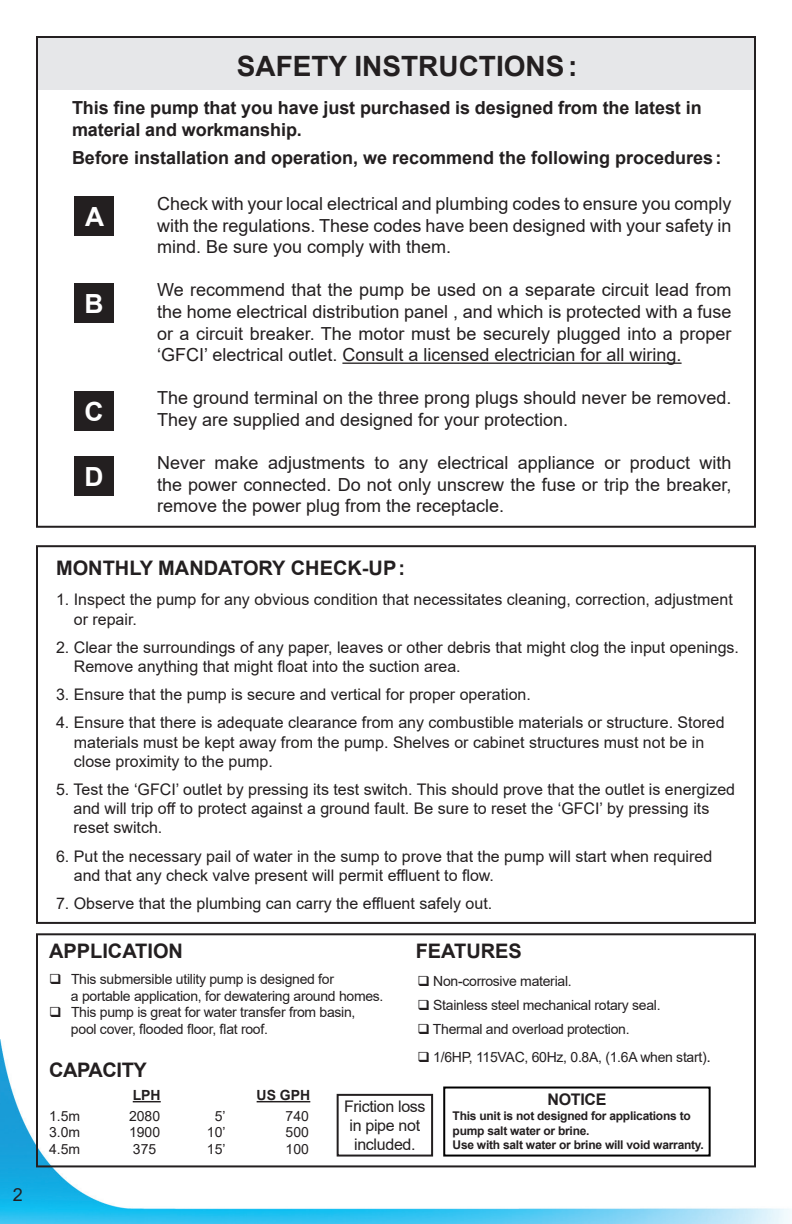
<style>
.page{position:relative;width:792px;height:1224px;background:#fff}
.page>*{position:absolute;margin:0;border:0;box-sizing:border-box;transform-origin:0 0}
.t1{font:700 28px "Arial";color:#231f20}
.t2{font:700 26.4px "Arial";color:#fff}
.Style_de_paragraphe_1{font:700 20px "Arial";color:#231f20}
.Style_de_paragraphe_1-2{font:700 20px "Arial";letter-spacing:-.02em;color:#231f20}
.t3{font:18px/21.6px "Arial";color:#231f20;text-align:justify}
.t4{font:700 18px/21.6px "Arial";letter-spacing:-.005em;color:#231f20}
.t5{font:16px/19.2px "Arial";color:#231f20}
.t6{font:16px/19.2px "Arial";letter-spacing:-.02em;color:#231f20;text-align:center}
.t7{font:700 16px "Arial";letter-spacing:-.02em;color:#231f20}
.Style_de_paragraphe_1-3{font:14px/16.8px "Arial";letter-spacing:-.02em;color:#231f20}
.t8{font:700 14px "Arial";color:#231f20}
.t9{font:700 12px/14.4px "Arial";letter-spacing:-.02em;color:#231f20}
.s1{font-size:16px}
</style>
<div class="page">
<img style="left:0;top:1039px;width:792px;height:185px">
<hr style="left:342px;top:363px;width:340px;height:1px;background:#231f20">
<div style="left:36px;top:38px;width:718px;height:52px;background:#e6e7e9"></div>
<div style="left:74px;top:197px;width:40px;height:39px;background:#231f20"></div>
<div style="left:74px;top:284px;width:40px;height:39px;background:#231f20"></div>
<div style="left:74px;top:392px;width:40px;height:39px;background:#231f20"></div>
<div style="left:74px;top:456px;width:40px;height:40px;background:#231f20"></div>
<div style="left:36px;top:36px;width:720px;height:492px;border:2px solid #231f20"></div>
<div style="left:36px;top:545px;width:720px;height:379px;border:2px solid #231f20"></div>
<div style="left:36px;top:933px;width:720px;height:234px;border:2px solid #231f20"></div>
<div style="left:337px;top:1094px;width:96px;height:63px;border:2px solid #231f20"></div>
<div style="left:443px;top:1087px;width:268px;height:70px;border:2px solid #000"></div>
<svg style="left:133px;top:1101px;width:28px;height:1px"></svg>
<hr style="left:257px;top:1101px;width:53px;height:1px;background:#231f20">
<p class="t3" style="left:13px;top:1184px;width:12px">2</p>
<p class="t1" style="left:237px;top:47px;width:342px">SAFETY INSTRUCTIONS:</p>
<p class="t4" style="left:72px;top:97px;width:631px">This fine pump that you have just purchased is designed from the latest in material and workmanship.</p>
<p class="t4" style="left:72px;top:148px;width:651px">Before installation and operation, we recommend the following procedures:</p>
<p class="t3" style="left:157px;top:193px;width:576px">Check with your local electrical and plumbing codes to ensure you comply with the regulations. These codes have been designed with your safety in mind. Be sure you comply with them.</p>
<p class="t3" style="left:157px;top:279px;width:576px">We recommend that the pump be used on a separate circuit lead from the home electrical distribution panel , and which is protected with a fuse or a circuit breaker. The motor must be securely plugged into a proper ‘GFCI’ electrical outlet. Consult a licensed electrician for all wiring.</p>
<p class="t3" style="left:157px;top:387px;width:576px">The ground terminal on the three prong plugs should never be removed.<br>They are supplied and designed for your protection.</p>
<p class="t3" style="left:157px;top:452px;width:576px">Never make adjustments to any electrical appliance or product with the power connected. Do not only unscrew the fuse or trip the breaker, remove the power plug from the receptacle.</p>
<p class="t2" style="left:85px;top:198px;width:21px">A</p>
<p class="t2" style="left:85px;top:285px;width:21px">B</p>
<p class="t2" style="left:85px;top:393px;width:21px">C</p>
<p class="t2" style="left:85px;top:458px;width:21px">D</p>
<p class="Style_de_paragraphe_1" style="left:56px;top:554px;width:351px">MONTHLY MANDATORY CHECK-UP:</p>
<p class="t5" style="left:74px;top:590px;width:660px;text-indent:-18px">1. Inspect the pump for any obvious condition that necessitates cleaning, correction, adjustment or repair.</p>
<p class="t5" style="left:74px;top:637px;width:667px;text-indent:-18px">2. Clear the surroundings of any paper, leaves or other debris that might clog the input openings.<br>Remove anything that might float into the suction area.</p>
<p class="t5" style="left:56px;top:685px;width:476px">3. Ensure that the pump is secure and vertical for proper operation.</p>
<p class="t5" style="left:74px;top:713px;width:652px;text-indent:-18px">4. Ensure that there is adequate clearance from any combustible materials or structure. Stored materials must be kept away from the pump. Shelves or cabinet structures must not be in close proximity to the pump.</p>
<p class="t5" style="left:74px;top:780px;width:663px;text-indent:-17px">5. Test the ‘GFCI’ outlet by pressing its test switch. This should prove that the outlet is energized and will trip off to protect against a ground fault. Be sure to reset the ‘GFCI’ by pressing its reset switch.</p>
<p class="t5" style="left:74px;top:846px;width:640px;text-indent:-18px">6. Put the necessary pail of water in the sump to prove that the pump will start when required and that any check valve present will permit effluent to flow.</p>
<p class="t5" style="left:56px;top:894px;width:438px">7. Observe that the plumbing can carry the effluent safely out.</p>
<p class="Style_de_paragraphe_1" style="left:49px;top:937px;width:136px">APPLICATION</p>
<p class="Style_de_paragraphe_1" style="left:416px;top:937px;width:108px">FEATURES</p>
<p class="Style_de_paragraphe_1-3" style="left:71px;top:970px;width:314px;text-indent:-22px">❑ This submersible utility pump is designed for<br>a portable application, for dewatering around homes.</p>
<p class="Style_de_paragraphe_1-3" style="left:71px;top:1004px;width:286px;text-indent:-22px">❑ This pump is great for water transfer from basin, pool cover, flooded floor, flat roof.</p>
<p class="Style_de_paragraphe_1-2" style="left:49px;top:1056px;width:99px">CAPACITY</p>
<p class="Style_de_paragraphe_1-3" style="left:49px;top:1107px;width:33px">1.5m</p>
<p class="Style_de_paragraphe_1-3" style="left:129px;top:1107px;width:33px">2080</p>
<p class="Style_de_paragraphe_1-3" style="left:215px;top:1107px;width:12px">5’</p>
<p class="Style_de_paragraphe_1-3" style="left:286px;top:1107px;width:25px">740</p>
<p class="Style_de_paragraphe_1-3" style="left:49px;top:1124px;width:33px">3.0m</p>
<p class="Style_de_paragraphe_1-3" style="left:129px;top:1124px;width:33px">1900</p>
<p class="Style_de_paragraphe_1-3" style="left:207px;top:1124px;width:20px">10’</p>
<p class="Style_de_paragraphe_1-3" style="left:286px;top:1124px;width:25px">500</p>
<p class="Style_de_paragraphe_1-3" style="left:49px;top:1141px;width:33px">4.5m</p>
<p class="Style_de_paragraphe_1-3" style="left:133px;top:1141px;width:25px">375</p>
<p class="Style_de_paragraphe_1-3" style="left:207px;top:1141px;width:20px">15’</p>
<p class="Style_de_paragraphe_1-3" style="left:286px;top:1141px;width:25px">100</p>
<p class="Style_de_paragraphe_1-3" style="left:417px;top:973px;width:156px">❑ Non-corrosive material.</p>
<p class="Style_de_paragraphe_1-3" style="left:417px;top:997px;width:245px">❑ Stainless steel mechanical rotary seal.</p>
<p class="Style_de_paragraphe_1-3" style="left:417px;top:1021px;width:214px">❑ Thermal and overload protection.</p>
<p class="Style_de_paragraphe_1-3" style="left:417px;top:1049px;width:295px">❑ 1/6HP, 115VAC, 60Hz, 0.8A, (1.6A when start)<span class="s1">.</span></p>
<p class="t7" style="left:548px;top:1088px;width:60px">NOTICE</p>
<p class="t8" style="left:133px;top:1085px;width:29px">LPH</p>
<p class="t8" style="left:257px;top:1085px;width:55px">US GPH</p>
<p class="t6" style="left:344px;top:1097px;width:83px">Friction loss in pipe not included.</p>
<p class="t9" style="left:453px;top:1109px;width:240px">This unit is not designed for applications to pump salt water or brine.</p>
<p class="t9" style="left:453px;top:1138px;width:253px">Use with salt water or brine will void warranty.</p>
</div>
